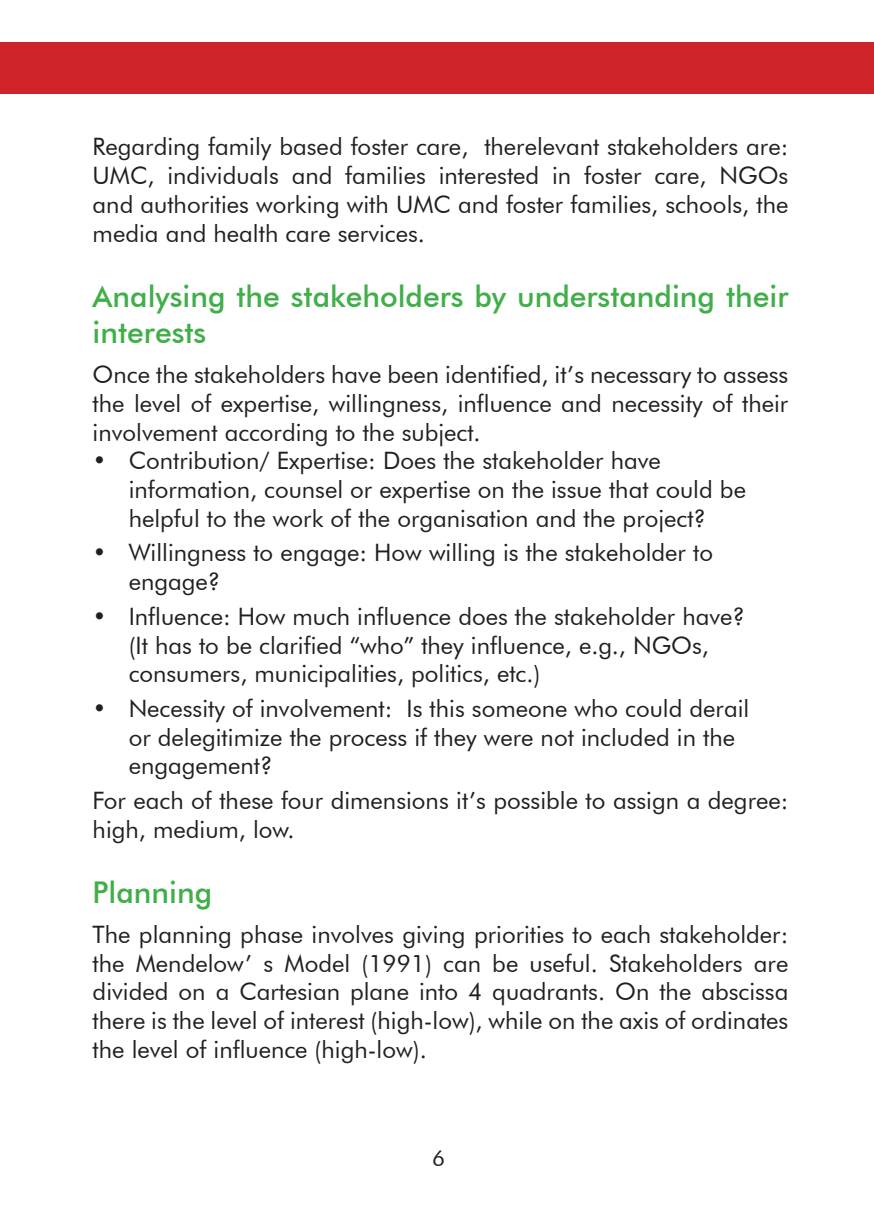
<style>
.page{position:relative;width:874px;height:1225px;background:#fff}
.page>*{position:absolute;margin:0;border:0;box-sizing:border-box;transform-origin:0 0}
.sottotitolo2{font:500 30px/36px "Futura BT";color:#40ae49}
.corpo_testo{font:24px/28.8px "Futura BT";color:#231f20}
.corpo_testo-2{font:22px "Futura BT";color:#231f20}
</style>
<div class="page">
<div style="left:0;top:42px;width:873px;height:51px;background:#d1232a"></div>
<p class="corpo_testo" style="left:93px;top:132px;width:697px;text-align:justify">Regarding family based foster care, therelevant stakeholders are:<br>UMC, individuals and families interested in foster care, NGOs and authorities working with UMC and foster families, schools, the media and health care services.</p>
<p class="sottotitolo2" style="left:93px;top:278px;width:697px">Analysing the stakeholders by understanding their interests</p>
<p class="corpo_testo" style="left:93px;top:360px;width:697px;text-align:justify">Once the stakeholders have been identified, it’s necessary to assess the level of expertise, willingness, influence and necessity of their involvement according to the subject.</p>
<p class="corpo_testo" style="left:129px;top:446px;width:618px;text-indent:-36px">• Contribution/ Expertise: Does the stakeholder have information, counsel or expertise on the issue that could be helpful to the work of the organisation and the project?</p>
<p class="corpo_testo" style="left:129px;top:538px;width:585px;text-indent:-36px">• Willingness to engage: How willing is the stakeholder to engage?</p>
<p class="corpo_testo" style="left:129px;top:601px;width:617px;text-indent:-36px">• Influence: How much influence does the stakeholder have? (It has to be clarified “who” they influence, e.g., NGOs, consumers, municipalities, politics, etc.)</p>
<p class="corpo_testo" style="left:129px;top:693px;width:622px;text-indent:-36px">• Necessity of involvement: Is this someone who could derail or delegitimize the process if they were not included in the engagement?</p>
<p class="corpo_testo" style="left:93px;top:786px;width:697px">For each of these four dimensions it’s possible to assign a degree: high, medium, low.</p>
<p class="sottotitolo2" style="left:93px;top:873px;width:121px">Planning</p>
<p class="corpo_testo" style="left:93px;top:919px;width:697px;text-align:justify">The planning phase involves giving priorities to each stakeholder: the Mendelow’ s Model (1991) can be useful. Stakeholders are divided on a Cartesian plane into 4 quadrants. On the abscissa there is the level of interest (high-low), while on the axis of ordinates the level of influence (high-low).</p>
<p class="corpo_testo-2" style="left:432px;top:1144px;width:14px">6</p>
</div>
